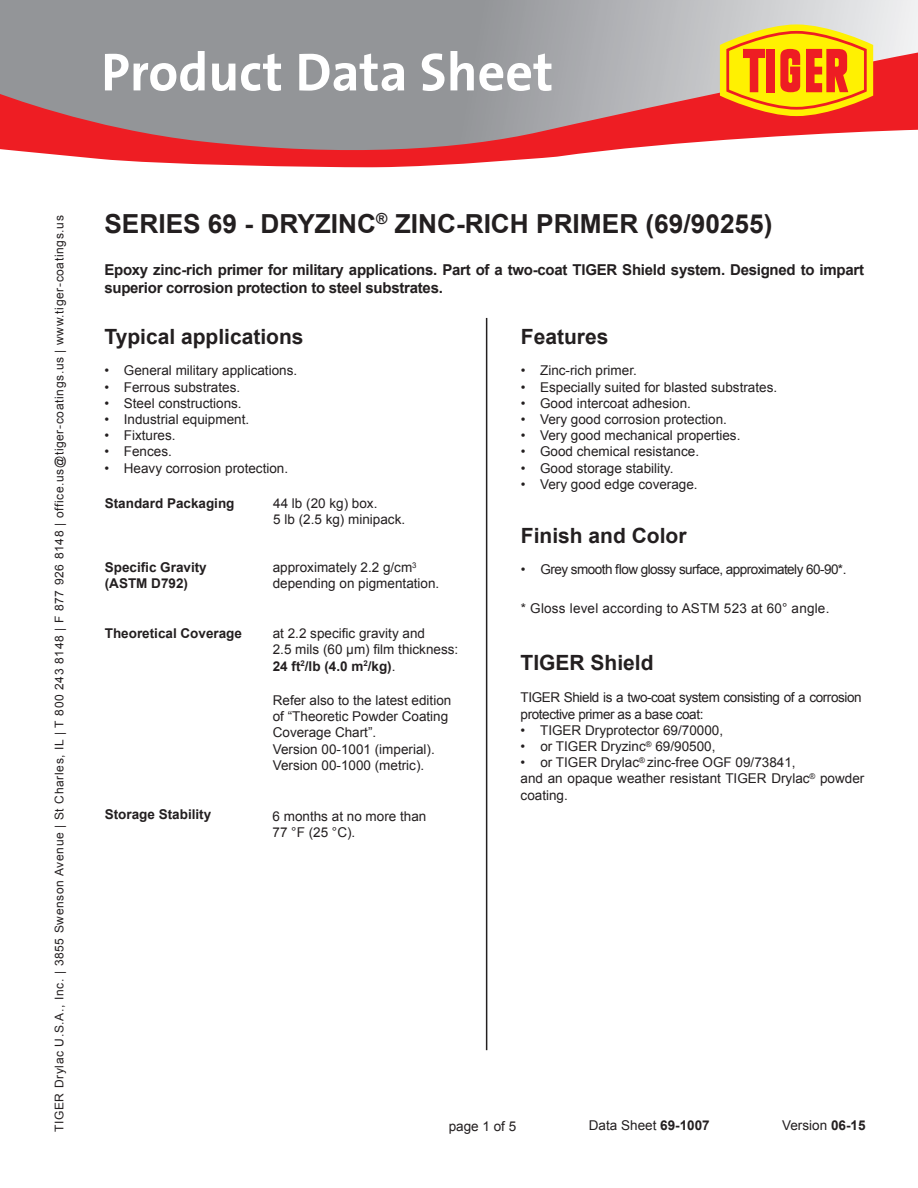
<style>
.page{position:relative;width:918px;height:1188px;background:#fff}
.page>*{position:absolute;margin:0;border:0;box-sizing:border-box;transform-origin:0 0}
.t1{font:700 54px "The Sans";color:#fff}
.t2{font:700 26.25px "Arial";color:#231f20}
.t3{font:700 21px "Arial";color:#231f20}
.t4{font:700 15px/18px "Arial";letter-spacing:-.02em;color:#231f20}
.t5{font:13.5px/16.2px "Arial";color:#231f20}
.t6{font:700 13.5px/16.2px "Arial";color:#231f20}
.t7{font:13.5px/16.2px "Arial";letter-spacing:-.03em;color:#231f20}
.t8{font:13.5px "Arial";letter-spacing:-.04em;color:#231f20}
.t9{font:12px "Arial";letter-spacing:.055em;color:#231f20}
.s1{font-weight:400}
.s2{font-weight:700}
</style>
<div class="page">
<svg style="left:0;top:0;width:918px;height:168px;background:#a6a8aa"></svg>
<svg style="left:0;top:52px;width:918px;height:115px;background:#be8588"></svg>
<svg style="left:720px;top:24px;width:153px;height:92px;background:#f5a11f"></svg>
<hr style="left:486px;top:318px;width:1px;height:732px;background:#231f20">
<p class="t1" style="left:101px;top:27px;width:454px">Product Data Sheet</p>
<p class="t9" style="left:51px;top:1132px;width:918px;rotate:-90deg">TIGER Drylac U.S.A., Inc. | 3855 Swenson Avenue | St Charles, IL | T 800 243 8148 | F 877 926 8148 | office.us@tiger-coatings.us | www.tiger-coatings.us</p>
<p class="t2" style="left:104px;top:206px;width:670px">SERIES 69 - DRYZINC<sup>®</sup> ZINC-RICH PRIMER (69/90255)</p>
<p class="t4" style="left:104px;top:261px;width:761px">Epoxy zinc-rich primer for military applications. Part of a two-coat TIGER Shield system. Designed to impart superior corrosion protection to steel substrates.</p>
<p class="t3" style="left:104px;top:323px;width:201px">Typical applications</p>
<p class="t5" style="left:104px;top:363px;width:194px">• General military applications.</p>
<p class="t5" style="left:104px;top:379px;width:137px">• Ferrous substrates.</p>
<p class="t5" style="left:104px;top:395px;width:139px">• Steel constructions.</p>
<p class="t5" style="left:104px;top:411px;width:146px">• Industrial equipment.</p>
<p class="t5" style="left:104px;top:428px;width:73px">• Fixtures.</p>
<p class="t5" style="left:104px;top:444px;width:69px">• Fences.</p>
<p class="t5" style="left:104px;top:460px;width:185px">• Heavy corrosion protection.</p>
<p class="t6" style="left:105px;top:495px;width:131px">Standard Packaging</p>
<p class="t5" style="left:273px;top:495px;width:106px">44 lb (20 kg) box.</p>
<p class="t5" style="left:273px;top:511px;width:134px">5 lb (2.5 kg) minipack.</p>
<p class="t6" style="left:105px;top:560px;width:104px">Specific Gravity (ASTM D792)</p>
<p class="t5" style="left:273px;top:560px;width:168px">approximately 2.2 g/cm<sup>3 </sup>depending on pigmentation.</p>
<p class="t6" style="left:105px;top:626px;width:139px">Theoretical Coverage</p>
<p class="t5" style="left:273px;top:625px;width:154px">at 2.2 specific gravity and</p>
<p class="t5" style="left:273px;top:642px;width:187px">2.5 mils (60 µm) film thickness:</p>
<p class="t6" style="left:273px;top:658px;width:124px">24 ft<sup>2</sup>/lb (4.0 m<sup>2</sup>/kg)<span class="s1">.</span></p>
<p class="t5" style="left:273px;top:692px;width:180px">Refer also to the latest edition of “Theoretic Powder Coating<br>Coverage Chart”.</p>
<p class="t5" style="left:273px;top:741px;width:164px">Version 00-1001 (imperial).</p>
<p class="t5" style="left:273px;top:757px;width:153px">Version 00-1000 (metric).</p>
<p class="t6" style="left:105px;top:807px;width:108px">Storage Stability</p>
<p class="t5" style="left:273px;top:808px;width:155px">6 months at no more than</p>
<p class="t5" style="left:273px;top:825px;width:84px">77 °F (25 °C).</p>
<p class="t3" style="left:521px;top:323px;width:89px">Features</p>
<p class="t5" style="left:521px;top:363px;width:118px">• Zinc-rich primer.</p>
<p class="t5" style="left:521px;top:379px;width:258px">• Especially suited for blasted substrates.</p>
<p class="t5" style="left:521px;top:395px;width:172px">• Good intercoat adhesion.</p>
<p class="t5" style="left:521px;top:411px;width:208px">• Very good corrosion protection.</p>
<p class="t5" style="left:521px;top:428px;width:221px">• Very good mechanical properties.</p>
<p class="t5" style="left:521px;top:444px;width:180px">• Good chemical resistance.</p>
<p class="t5" style="left:521px;top:460px;width:154px">• Good storage stability.</p>
<p class="t5" style="left:521px;top:476px;width:179px">• Very good edge coverage.</p>
<p class="t3" style="left:521px;top:521px;width:167px">Finish and Color</p>
<p class="t8" style="left:521px;top:561px;width:327px">• Grey smooth flow glossy surface, approximately 60-90*.</p>
<p class="t5" style="left:521px;top:600px;width:310px">* Gloss level according to ASTM 523 at 60° angle.</p>
<p class="t3" style="left:521px;top:649px;width:135px">TIGER Shield</p>
<p class="t7" style="left:521px;top:690px;width:343px">TIGER Shield is a two-coat system consisting of a corrosion protective primer as a base coat:</p>
<p class="t5" style="left:521px;top:722px;width:204px">• TIGER Dryprotector 69/70000,</p>
<p class="t5" style="left:521px;top:738px;width:196px">• or TIGER Dryzinc<sup>®</sup> 69/90500,</p>
<p class="t5" style="left:521px;top:755px;width:277px">• or TIGER Drylac<sup>®</sup> zinc-free OGF 09/73841,</p>
<p class="t5" style="left:521px;top:771px;width:345px">and an opaque weather resistant TIGER Drylac<sup>®</sup> powder coating.</p>
<p class="t5" style="left:449px;top:1118px;width:69px">page 1 of 5</p>
<p class="t5" style="left:589px;top:1117px;width:122px">Data Sheet <span class="s2">69-1007</span></p>
<p class="t5" style="left:782px;top:1117px;width:85px">Version <span class="s2">06-15</span></p>
</div>
